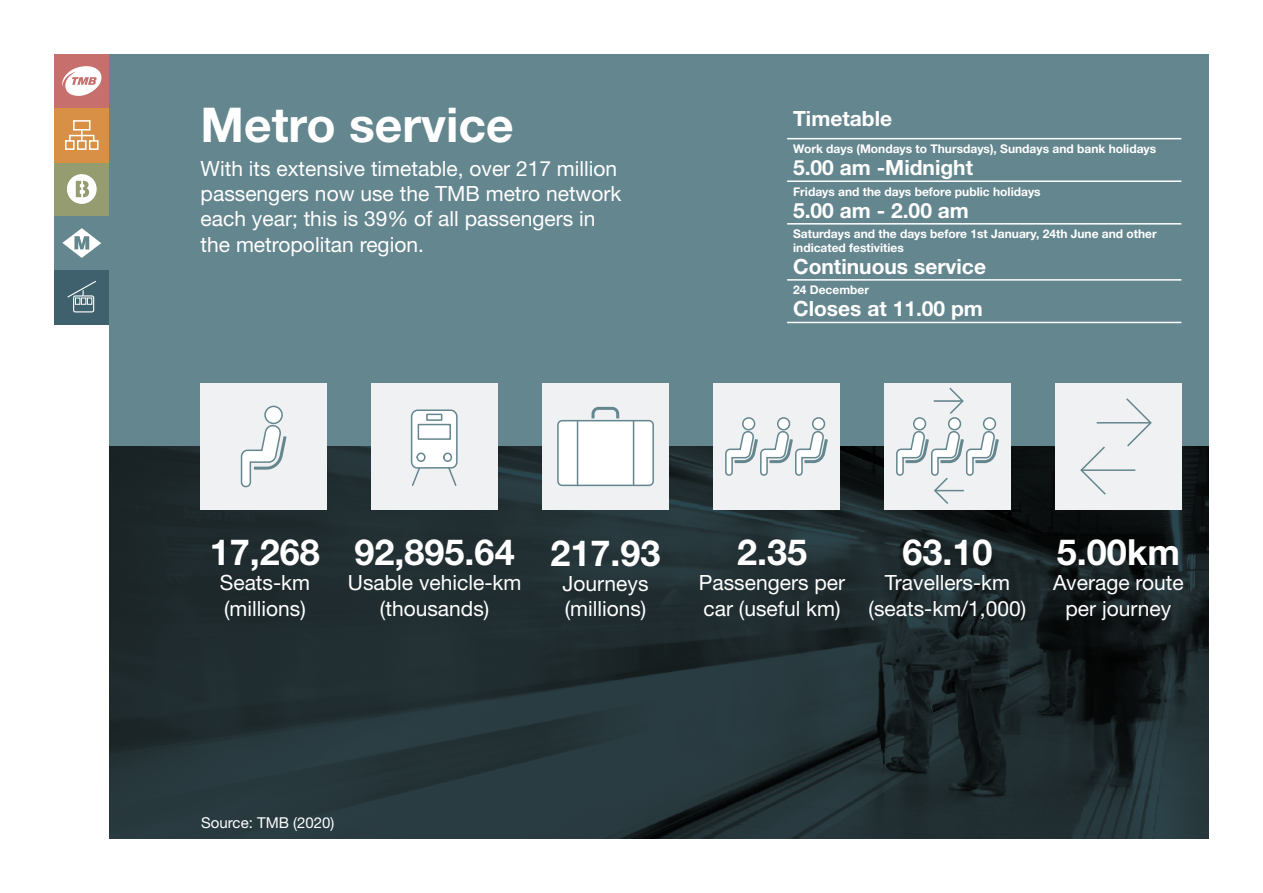
<style>
.page{position:relative;width:1263px;height:893px;background:#fff}
.page>*{position:absolute;margin:0;border:0;box-sizing:border-box;transform-origin:0 0}
.t1{font:700 48px "Helvetica Neue LT Std";color:#fff}
.t2{font:700 36px "Helvetica Neue LT Std";color:#fff}
.t3{font:21px/25.2px "Helvetica Neue LT Std";color:#fff}
.t4{font:700 21px "Helvetica Neue LT Std";color:#fff}
.t5{font:15px "Helvetica Neue LT Std";color:#fff}
.t6{font:700 12px/13.5px "Helvetica Neue LT Std";color:#fff}
</style>
<div class="page">
<div style="left:54px;top:54px;width:55px;height:54px;background:#c66f6d"></div>
<svg style="left:62px;top:66px;width:40px;height:30px"></svg>
<div style="left:54px;top:162px;width:55px;height:54px;background:#959c70"></div>
<svg style="left:67px;top:174px;width:30px;height:30px"></svg>
<div style="left:54px;top:216px;width:55px;height:54px;background:#64868e"></div>
<svg style="left:62px;top:228px;width:39px;height:30px"></svg>
<div style="left:54px;top:270px;width:55px;height:54px;background:#3f616d"></div>
<svg style="left:67px;top:280px;width:29px;height:33px"></svg>
<div style="left:54px;top:108px;width:55px;height:54px;background:#d89047"></div>
<div style="left:73px;top:120px;width:17px;height:11px;border:2px solid #fff"></div>
<div style="left:65px;top:140px;width:10px;height:10px;border:2px solid #fff"></div>
<div style="left:77px;top:140px;width:10px;height:10px;border:2px solid #fff"></div>
<div style="left:89px;top:140px;width:10px;height:10px;border:2px solid #fff"></div>
<div style="left:69px;top:135px;width:25px;height:7px;border:2px solid #fff"></div>
<svg style="left:81px;top:131px;width:2px;height:10px"></svg>
<div style="left:109px;top:54px;width:1100px;height:392px;background:#64868e"></div>
<img style="left:109px;top:446px;width:1100px;height:393px">
<div style="left:713px;top:383px;width:126px;height:126px;background:#f0f1f3"></div>
<div style="left:743px;top:418px;width:11px;height:12px;background:#fff;border-radius:50%"></div>
<div style="left:742px;top:417px;width:13px;height:13px;border:2px solid #64868e;border-radius:50%"></div>
<div style="left:778px;top:418px;width:11px;height:12px;background:#fff;border-radius:50%"></div>
<div style="left:777px;top:417px;width:13px;height:13px;border:2px solid #64868e;border-radius:50%"></div>
<div style="left:813px;top:418px;width:11px;height:12px;background:#fff;border-radius:50%"></div>
<div style="left:812px;top:417px;width:13px;height:13px;border:2px solid #64868e;border-radius:50%"></div>
<svg style="left:725px;top:429px;width:103px;height:47px"></svg>
<div style="left:542px;top:383px;width:127px;height:126px;background:#f0f1f3"></div>
<div style="left:558px;top:421px;width:95px;height:64px;background:#fff;border-radius:4px"></div>
<div style="left:557px;top:420px;width:97px;height:66px;border:2px solid #64868e;border-radius:4px"></div>
<svg style="left:590px;top:406px;width:31px;height:15px"></svg>
<hr style="left:577px;top:421px;width:1px;height:65px;background:#64868e">
<hr style="left:633px;top:420px;width:1px;height:65px;background:#64868e">
<div style="left:1055px;top:383px;width:126px;height:126px;background:#f0f1f3"></div>
<hr style="left:1097px;top:422px;width:54px;height:2px;background:#64868e">
<svg style="left:1124px;top:398px;width:28px;height:49px"></svg>
<hr style="left:1081px;top:469px;width:54px;height:2px;background:#64868e">
<svg style="left:1080px;top:446px;width:27px;height:49px"></svg>
<div style="left:201px;top:383px;width:126px;height:126px;background:#f0f1f3"></div>
<div style="left:265px;top:406px;width:17px;height:17px;background:#fff;border-radius:50%"></div>
<div style="left:264px;top:406px;width:19px;height:18px;border:2px solid #64868e;border-radius:50%"></div>
<svg style="left:240px;top:422px;width:47px;height:66px"></svg>
<div style="left:884px;top:383px;width:126px;height:126px;background:#f0f1f3"></div>
<div style="left:372px;top:383px;width:126px;height:126px;background:#f0f1f3"></div>
<hr style="left:934px;top:400px;width:29px;height:2px;background:#64868e">
<svg style="left:948px;top:387px;width:16px;height:27px"></svg>
<svg style="left:410px;top:409px;width:48px;height:77px"></svg>
<hr style="left:787px;top:138px;width:394px;height:1px;background:#fff">
<hr style="left:787px;top:180px;width:394px;height:2px;background:#fff">
<hr style="left:787px;top:223px;width:394px;height:2px;background:#fff">
<hr style="left:787px;top:279px;width:394px;height:2px;background:#fff">
<hr style="left:787px;top:322px;width:394px;height:1px;background:#fff">
<div style="left:914px;top:418px;width:11px;height:12px;background:#fff;border-radius:50%"></div>
<div style="left:913px;top:417px;width:13px;height:13px;border:2px solid #64868e;border-radius:50%"></div>
<div style="left:949px;top:418px;width:11px;height:12px;background:#fff;border-radius:50%"></div>
<div style="left:948px;top:417px;width:13px;height:13px;border:2px solid #64868e;border-radius:50%"></div>
<div style="left:984px;top:418px;width:11px;height:12px;background:#fff;border-radius:50%"></div>
<div style="left:983px;top:417px;width:13px;height:13px;border:2px solid #64868e;border-radius:50%"></div>
<svg style="left:896px;top:429px;width:103px;height:75px"></svg>
<h1 class="t1" style="left:201px;top:95px;width:314px">Metro service</h1>
<p class="t3" style="left:201px;top:156px;width:422px">With its extensive timetable, over 217 million passengers now use the TMB metro network each year; this is 39% of all passengers in the metropolitan region.</p>
<p class="t4" style="left:793px;top:106px;width:101px">Timetable</p>
<p class="t6" style="left:793px;top:142px;width:365px">Work days (Mondays to Thursdays), Sundays and bank holidays</p>
<p class="t4" style="left:793px;top:155px;width:182px">5.00 am -Midnight</p>
<p class="t6" style="left:793px;top:184px;width:249px">Fridays and the days before public holidays</p>
<p class="t4" style="left:793px;top:197px;width:177px">5.00 am - 2.00 am</p>
<p class="t6" style="left:793px;top:227px;width:365px">Saturdays and the days before 1st January, 24th June and other indicated festivities</p>
<p class="t4" style="left:793px;top:253px;width:194px">Continuous service</p>
<p class="t6" style="left:793px;top:283px;width:77px">24 December</p>
<p class="t4" style="left:793px;top:296px;width:191px">Closes at 11.00 pm</p>
<h2 class="t2" style="left:210px;top:530px;width:112px">17,268</h2>
<p class="t3" style="left:220px;top:570px;width:92px">Seats-km (millions)</p>
<h2 class="t2" style="left:354px;top:530px;width:162px">92,895.64</h2>
<p class="t3" style="left:348px;top:570px;width:175px;text-align:center">Usable vehicle-km (thousands)</p>
<h2 class="t2" style="left:550px;top:531px;width:112px">217.93</h2>
<p class="t3" style="left:563px;top:571px;width:87px">Journeys (millions)</p>
<h2 class="t2" style="left:737px;top:530px;width:72px">2.35</h2>
<p class="t3" style="left:699px;top:570px;width:148px">Passengers per car (useful km)</p>
<h2 class="t2" style="left:902px;top:530px;width:92px">63.10</h2>
<p class="t3" style="left:869px;top:570px;width:159px;text-align:center">Travellers-km (seats-km/1,000)</p>
<h2 class="t2" style="left:1057px;top:530px;width:125px">5.00km</h2>
<p class="t3" style="left:1053px;top:570px;width:132px;text-align:center">Average route per journey</p>
<p class="t5" style="left:201px;top:813px;width:135px">Source: TMB (2020)</p>
</div>
